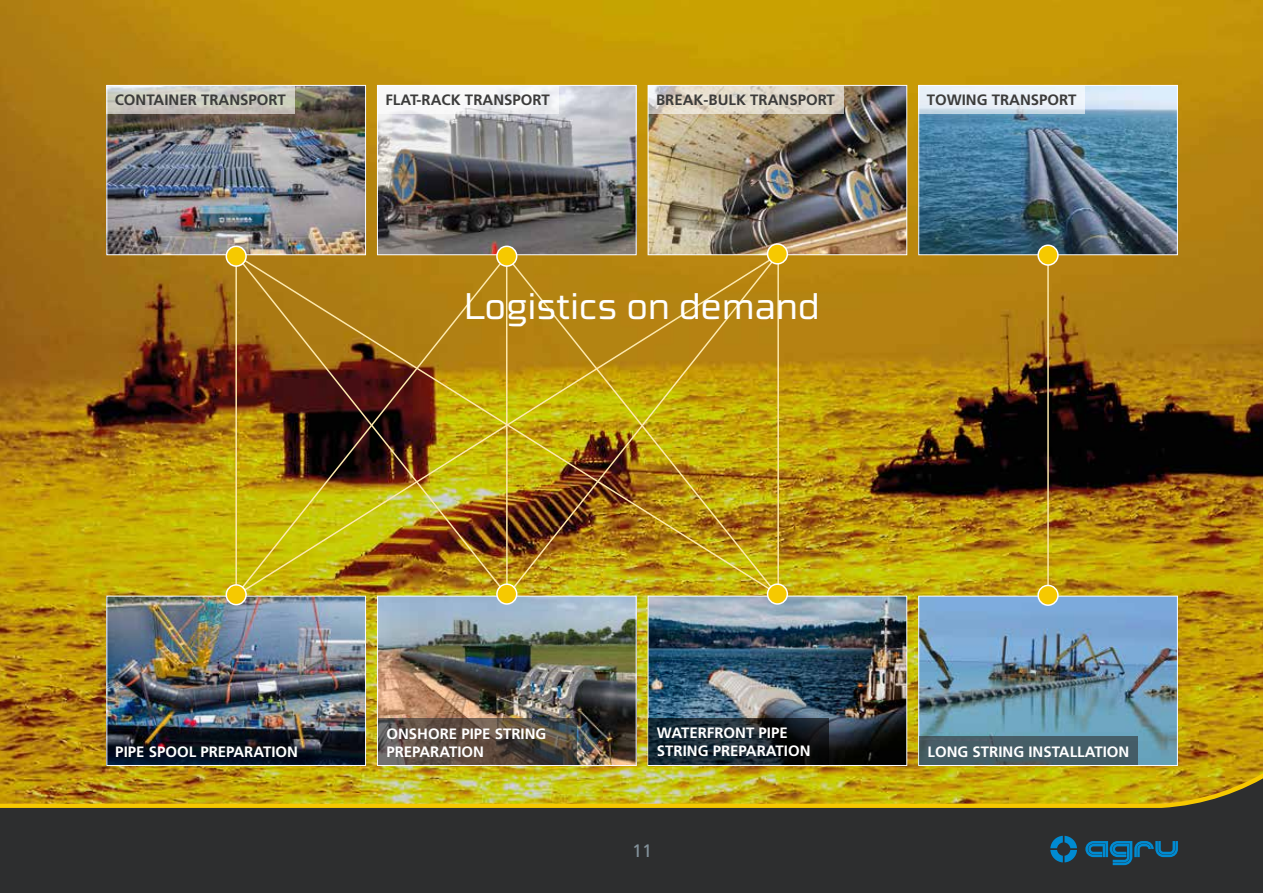
<style>
.page{position:relative;width:1263px;height:893px;background:#fff}
.page>*{position:absolute;margin:0;border:0;box-sizing:border-box;transform-origin:0 0}
.t1{font:300 37.5px "Cube Pro";color:#fff}
.t2{font:18px "Frutiger LT Std";color:#83929b}
.t3{font:700 15px/18px "Frutiger LT Std";color:#fff}
.t4{font:700 15px "Frutiger LT Std";color:#3c3c3b}
</style>
<div class="page">
<img style="left:0;top:0;width:1263px;height:766px">
<img style="left:0;top:766px;width:1263px;height:5px">
<svg style="left:0;top:771px;width:1263px;height:122px;fill:#2d2e2f"></svg>
<svg style="left:1050px;top:836px;width:27px;height:26px"></svg>
<svg style="left:1085px;top:841px;width:93px;height:24px"></svg>
<img style="left:108px;top:87px;width:256px;height:166px">
<div style="left:106px;top:85px;width:260px;height:170px;border:1px solid #fff"></div>
<img style="left:379px;top:87px;width:255px;height:165px">
<img style="left:650px;top:87px;width:255px;height:166px">
<div style="left:648px;top:85px;width:259px;height:170px;border:1px solid #fff"></div>
<img style="left:920px;top:87px;width:256px;height:166px">
<div style="left:918px;top:85px;width:260px;height:170px;border:1px solid #fff"></div>
<img style="left:108px;top:598px;width:256px;height:166px">
<div style="left:106px;top:596px;width:260px;height:170px;border:1px solid #fff"></div>
<img style="left:379px;top:598px;width:255px;height:166px">
<div style="left:377px;top:596px;width:259px;height:170px;border:1px solid #fff"></div>
<img style="left:650px;top:598px;width:255px;height:166px">
<div style="left:648px;top:596px;width:259px;height:170px;border:1px solid #fff"></div>
<img style="left:920px;top:598px;width:256px;height:166px">
<div style="left:918px;top:596px;width:260px;height:170px;border:1px solid #fff"></div>
<hr style="left:1047px;top:256px;width:2px;height:339px;background:#fde9ad">
<img style="left:235px;top:252px;width:546px;height:345px">
<img style="left:504px;top:253px;width:275px;height:343px">
<div style="left:226px;top:246px;width:20px;height:20px;background:#f6c900;border-radius:50%"></div>
<div style="left:226px;top:246px;width:21px;height:21px;border:2px solid #fff;border-radius:50%"></div>
<div style="left:226px;top:585px;width:20px;height:20px;background:#f6c900;border-radius:50%"></div>
<div style="left:226px;top:584px;width:21px;height:21px;border:2px solid #fff;border-radius:50%"></div>
<div style="left:497px;top:584px;width:20px;height:20px;background:#f6c900;border-radius:50%"></div>
<div style="left:496px;top:583px;width:21px;height:22px;border:2px solid #fff;border-radius:50%"></div>
<div style="left:497px;top:246px;width:20px;height:20px;background:#f6c900;border-radius:50%"></div>
<div style="left:496px;top:246px;width:21px;height:21px;border:2px solid #fff;border-radius:50%"></div>
<div style="left:767px;top:584px;width:20px;height:20px;background:#f6c900;border-radius:50%"></div>
<div style="left:767px;top:583px;width:21px;height:22px;border:2px solid #fff;border-radius:50%"></div>
<div style="left:767px;top:244px;width:20px;height:20px;background:#f6c900;border-radius:50%"></div>
<div style="left:767px;top:243px;width:21px;height:22px;border:2px solid #fff;border-radius:50%"></div>
<div style="left:1038px;top:585px;width:20px;height:20px;background:#f6c900;border-radius:50%"></div>
<div style="left:1037px;top:585px;width:22px;height:21px;border:2px solid #fff;border-radius:50%"></div>
<div style="left:1038px;top:245px;width:20px;height:20px;background:#f6c900;border-radius:50%"></div>
<div style="left:1037px;top:244px;width:22px;height:22px;border:2px solid #fff;border-radius:50%"></div>
<svg style="left:377px;top:85px;width:181px;height:28px"></svg>
<svg style="left:647px;top:85px;width:196px;height:28px;fill:#e2dbcc"></svg>
<svg style="left:918px;top:85px;width:167px;height:28px;fill:#ebf1f9"></svg>
<svg style="left:378px;top:719px;width:198px;height:46px"></svg>
<svg style="left:648px;top:718px;width:181px;height:47px"></svg>
<div style="left:919px;top:737px;width:219px;height:28px;background:#455e66"></div>
<svg style="left:106px;top:85px;width:188px;height:28px"></svg>
<p class="t4" style="left:115px;top:91px;width:173px">CONTAINER TRANSPORT</p>
<p class="t4" style="left:385px;top:91px;width:166px">FLAT-RACK TRANSPORT</p>
<p class="t4" style="left:656px;top:91px;width:180px">BREAK-BULK TRANSPORT</p>
<p class="t4" style="left:927px;top:91px;width:151px">TOWING TRANSPORT</p>
<h1 class="t1" style="left:464px;top:286px;width:357px">Logistics on demand</h1>
<p class="t3" style="left:115px;top:743px;width:184px">PIPE SPOOL PREPARATION</p>
<p class="t3" style="left:386px;top:724px;width:162px">ONSHORE PIPE STRING<br>PREPARATION</p>
<p class="t3" style="left:657px;top:724px;width:155px">WATERFRONT PIPE<br>STRING PREPARATION</p>
<p class="t2" style="left:632px;top:840px;width:22px">11</p>
<p class="t3" style="left:927px;top:742px;width:203px">LONG STRING INSTALLATION</p>
</div>
